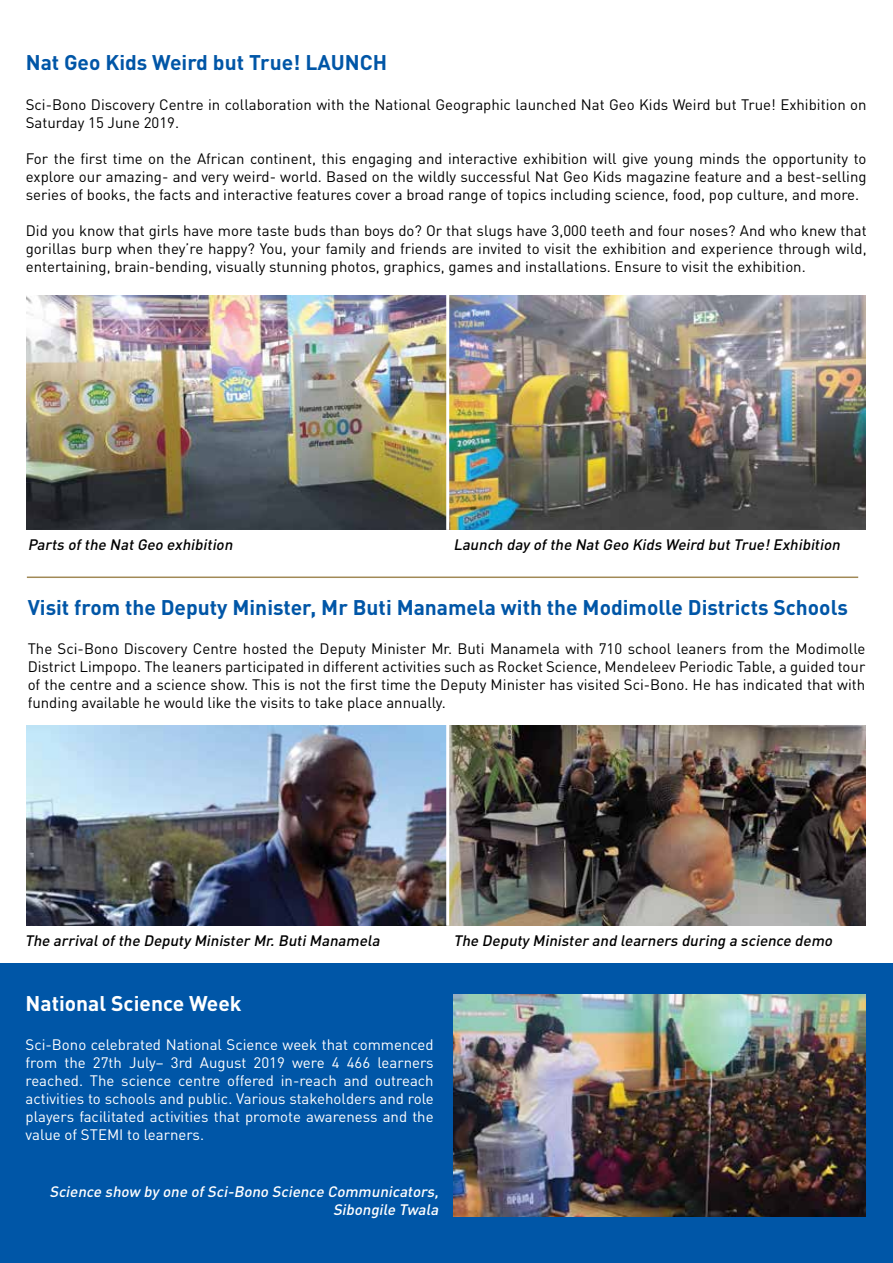
<style>
.page{position:relative;width:893px;height:1263px;background:#fff}
.page>*{position:absolute;margin:0;border:0;box-sizing:border-box;transform-origin:0 0}
.t1{font:700 21px "DIN Pro";color:#0056a7}
.t2{font:700 21px "DIN Pro";color:#fff}
.t3{font:15px/18px "DIN Pro";color:#000;text-align:justify}
.t4{font:15px/18px "DIN Pro";color:#fff;text-align:justify}
.t5{font:italic 500 15px "DIN Pro";color:#000}
.t6{font:italic 500 15px/18px "DIN Pro";color:#fff;text-align:right}
</style>
<div class="page">
<hr style="left:27px;top:576px;width:831px;height:2px;background:#a18956">
<div style="left:0;top:964px;width:893px;height:299px;background:#0056a7"></div>
<img style="left:27px;top:295px;width:838px;height:235px">
<img style="left:27px;top:725px;width:838px;height:201px">
<img style="left:453px;top:995px;width:412px;height:221px">
<hr style="left:446px;top:295px;width:3px;height:235px;background:#fff">
<hr style="left:446px;top:725px;width:3px;height:201px;background:#fff">
<h1 class="t1" style="left:26px;top:48px;width:363px">Nat Geo Kids Weird but True! LAUNCH</h1>
<p class="t3" style="left:26px;top:95px;width:842px">Sci-Bono Discovery Centre in collaboration with the National Geographic launched Nat Geo Kids Weird but True! Exhibition on<br>Saturday 15 June 2019.</p>
<p class="t3" style="left:26px;top:149px;width:842px">For the first time on the African continent, this engaging and interactive exhibition will give young minds the opportunity to explore our amazing- and very weird- world. Based on the wildly successful Nat Geo Kids magazine feature and a best-selling series of books, the facts and interactive features cover a broad range of topics including science, food, pop culture, and more.</p>
<p class="t3" style="left:26px;top:221px;width:842px">Did you know that girls have more taste buds than boys do? Or that slugs have 3,000 teeth and four noses? And who knew that gorillas burp when they’re happy? You, your family and friends are invited to visit the exhibition and experience through wild, entertaining, brain-bending, visually stunning photos, graphics, games and installations. Ensure to visit the exhibition.</p>
<p class="t5" style="left:28px;top:534px;width:210px">Parts ofthe NatGeo exhibition</p>
<p class="t5" style="left:453px;top:534px;width:391px">Launch day ofthe NatGeo Kids Weird butTrue!Exhibition</p>
<h1 class="t1" style="left:28px;top:593px;width:822px">Visit from the Deputy Minister, Mr Buti Manamela with the Modimolle Districts Schools</h1>
<p class="t3" style="left:28px;top:639px;width:839px">The Sci-Bono Discovery Centre hosted the Deputy Minister Mr. Buti Manamela with 710 school leaners from the Modimolle District Limpopo. The leaners participated in different activities such as Rocket Science, Mendeleev Periodic Table, a guided tour of the centre and a science show. This is not the first time the Deputy Minister has visited Sci-Bono. He has indicated that with funding available he would like the visits to take place annually.</p>
<p class="t5" style="left:25px;top:930px;width:360px">The arrivalofthe Deputy Minister Mr.ButiManamela</p>
<p class="t5" style="left:453px;top:930px;width:384px">The Deputy Minister and learners during a science demo</p>
<h1 class="t2" style="left:26px;top:989px;width:218px">National Science Week</h1>
<p class="t4" style="left:26px;top:1035px;width:410px">Sci-Bono celebrated National Science week that commenced from the 27th July– 3rd August 2019 were 4 466 learners reached. The science centre offered in-reach and outreach activities to schools and public. Various stakeholders and role players facilitated activities that promote awareness and the value of STEMI to learners.</p>
<p class="t6" style="left:50px;top:1182px;width:394px">Science show by one ofSci-Bono Science Communicators,<br>Sibongile Twala</p>
</div>
